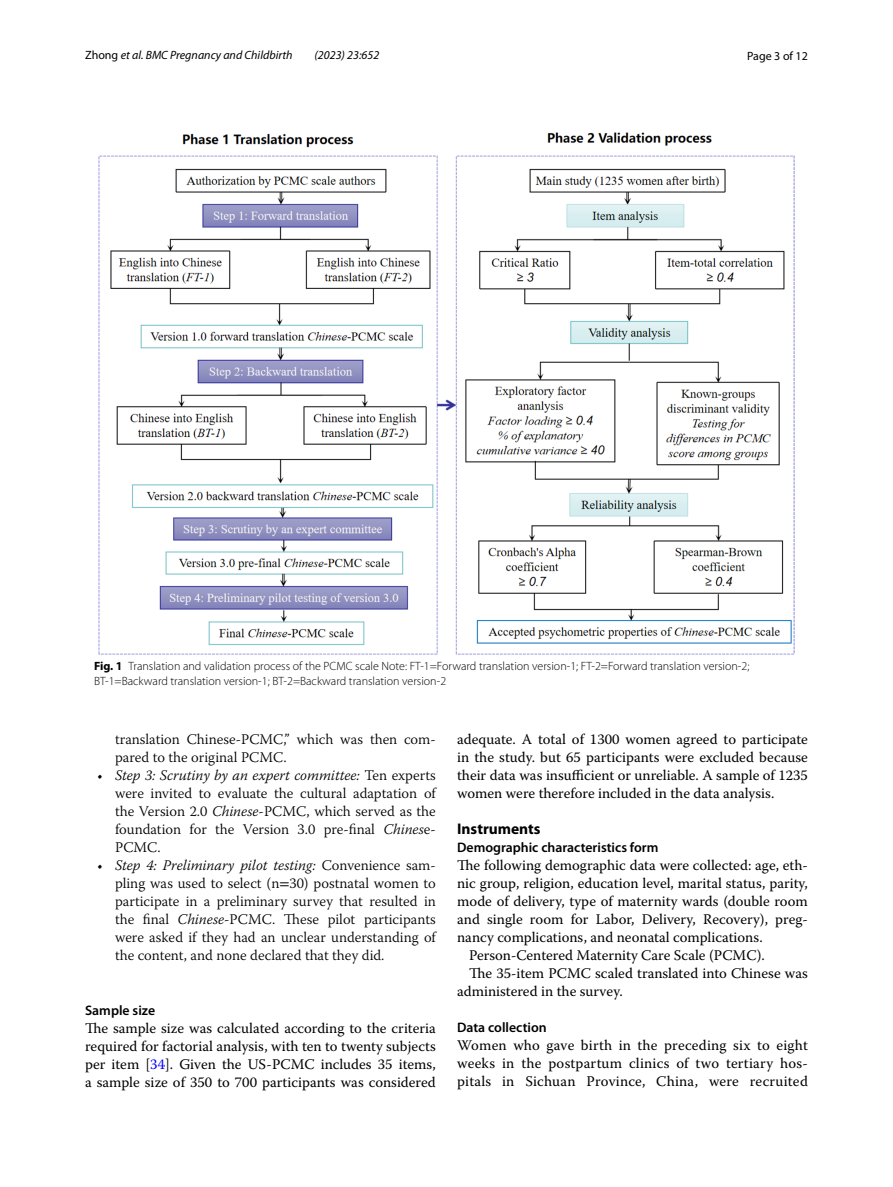
<style>
.page{position:relative;width:893px;height:1187px;background:#fff}
.page>*{position:absolute;margin:0;border:0;box-sizing:border-box;transform-origin:0 0}
.t1{font:700 15.45px "Myriad Pro";color:#000}
.t2{font:14.7px/18px "Warnock Pro";color:#000;text-align:justify}
.t3{font:300 14.7px/18px "Warnock Pro";color:#000;text-align:justify}
.t4{font:600 13.8px "Myriad Pro";color:#000}
.t5{font:300 12px/15px "Myriad Pro";color:#000}
.t6{font:italic 12px "Myriad Pro";color:#000}
.t7{font:12px "Myriad Pro";color:#000}
.s1{font-style:normal}
.s2{font-weight:700}
.s3{font-style:italic}
.s4{font-family:"STIX";font-weight:400}
.s5{color:#00f}
</style>
<div class="page">
<img style="left:99px;top:133px;width:695px;height:522px">
<p class="t6" style="left:85px;top:48px;width:209px"><span class="s1">Zhong</span> et al. BMC Pregnancy and Childbirth</p>
<p class="t6" style="left:315px;top:48px;width:66px">(2023) 23:652</p>
<p class="t7" style="left:747px;top:48px;width:62px">Page 3 of 12</p>
<p class="t5" style="left:94px;top:658px;width:657px"><span class="s2">Fig. 1</span> Translation and validation process of the PCMC scale Note: FT-1=Forward translation version-1; FT-2=Forward translation version-2;<br>BT-1=Backward translation version-1; BT-2=Backward translation version-2</p>
<p class="t3" style="left:115px;top:729px;width:322px">translation Chinese-PCMC,” which was then com&shy;pared to the original PCMC.</p>
<p class="t3" style="left:115px;top:765px;width:322px;text-indent:-18px">• <span class="s3">Step 3: Scrutiny by an expert committee:</span> Ten experts were invited to evaluate the cultural adaptation of the Version 2.0 <span class="s3">Chinese</span>-PCMC, which served as the foundation for the Version 3.0 pre-final <span class="s3">Chines</span>e-PCMC.</p>
<p class="t3" style="left:115px;top:855px;width:322px;text-indent:-18px">• <span class="s3">Step 4: Preliminary pilot testing:</span> Convenience sam&shy;pling was used to select (n<span class="s4">=</span>30) postnatal women to participate in a preliminary survey that resulted in the final <span class="s3">Chinese</span>-PCMC. These pilot participants were asked if they had an unclear understanding of the content, and none declared that they did.</p>
<p class="t4" style="left:85px;top:1001px;width:72px">Sample size</p>
<p class="t2" style="left:85px;top:1018px;width:352px">The sample size was calculated according to the criteria required for factorial analysis, with ten to twenty subjects per item [<span class="s5">34</span>]. Given the US-PCMC includes 35 items, a sample size of 350 to 700 participants was considered</p>
<p class="t2" style="left:457px;top:729px;width:352px">adequate. A total of 1300 women agreed to participate in the study. but 65 participants were excluded because their data was insufficient or unreliable. A sample of 1235 women were therefore included in the data analysis.</p>
<p class="t1" style="left:457px;top:818px;width:85px">Instruments</p>
<p class="t4" style="left:457px;top:838px;width:203px">Demographic characteristics form</p>
<p class="t2" style="left:457px;top:855px;width:352px">The following demographic data were collected: age, eth-</p>
<p class="t2" style="left:457px;top:873px;width:352px">nic group, religion, education level, marital status, parity,</p>
<p class="t2" style="left:457px;top:891px;width:352px">mode of delivery, type of maternity wards (double room</p>
<p class="t2" style="left:457px;top:909px;width:352px">and single room for Labor, Delivery, Recovery), preg-</p>
<p class="t2" style="left:457px;top:927px;width:307px">nancy complications, and neonatal complications.</p>
<p class="t2" style="left:469px;top:945px;width:297px">Person-Centered Maternity Care Scale (PCMC).</p>
<p class="t2" style="left:469px;top:963px;width:340px">The 35-item PCMC scaled translated into Chinese was</p>
<p class="t2" style="left:457px;top:981px;width:167px">administered in the survey.</p>
<p class="t4" style="left:457px;top:1018px;width:91px">Data collection</p>
<p class="t2" style="left:457px;top:1035px;width:352px">Women who gave birth in the preceding six to eight weeks in the postpartum clinics of two tertiary hos&shy;pitals in Sichuan Province, China, were recruited</p>
</div>
